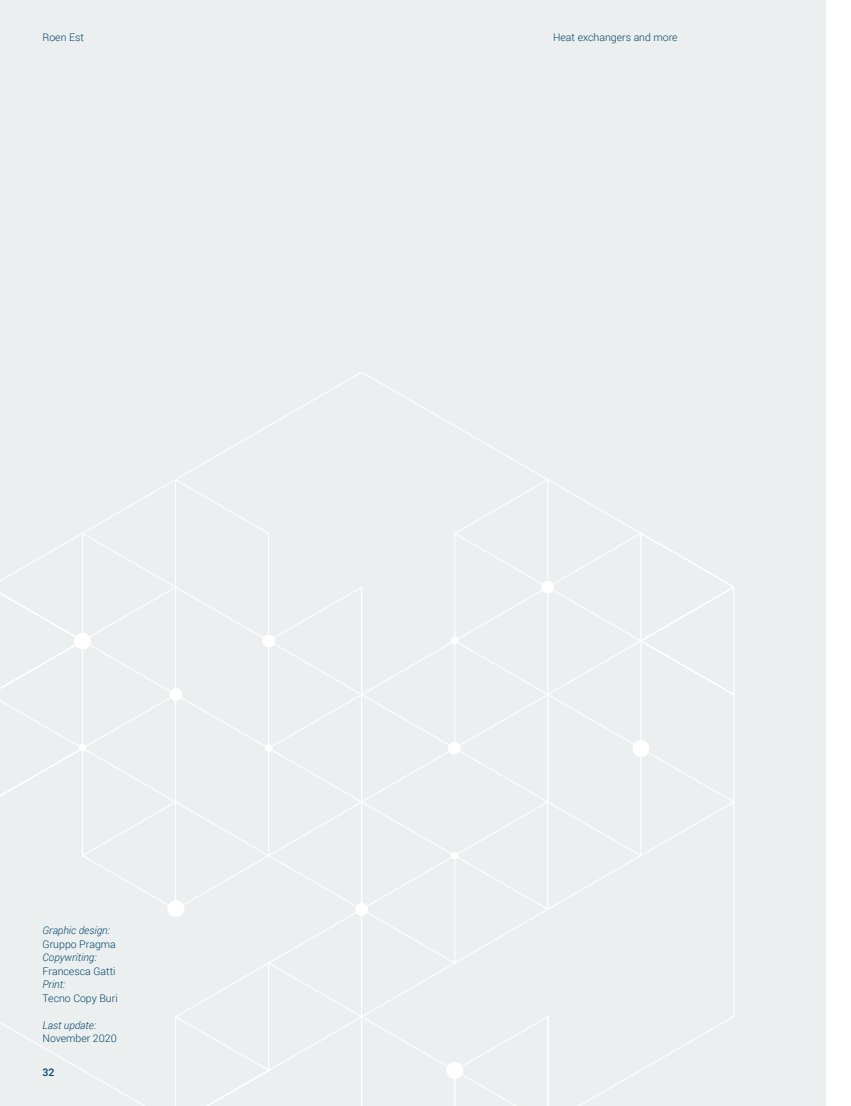
<style>
.page{position:relative;width:851px;height:1106px;background:#fff}
.page>*{position:absolute;margin:0;border:0;box-sizing:border-box;transform-origin:0 0}
.t1{font:300 10.5px "Roboto";color:#004268}
.t2{font:italic 300 10.5px "Roboto";color:#004268}
.t3{font:500 10.5px "Roboto";color:#004268}
</style>
<div class="page">
<div style="left:0;top:0;width:825px;height:1106px;background:#ebefef"></div>
<svg style="left:0;top:478px;width:734px;height:628px"></svg>
<div style="left:632px;top:740px;width:17px;height:17px;background:#fff;border-radius:50%"></div>
<div style="left:448px;top:742px;width:12px;height:12px;background:#fff;border-radius:50%"></div>
<div style="left:79px;top:743px;width:7px;height:8px;background:#fff;border-radius:50%"></div>
<div style="left:169px;top:688px;width:13px;height:13px;background:#fff;border-radius:50%"></div>
<div style="left:265px;top:744px;width:7px;height:8px;background:#fff;border-radius:50%"></div>
<div style="left:355px;top:903px;width:13px;height:12px;background:#fff;border-radius:50%"></div>
<div style="left:262px;top:634px;width:13px;height:13px;background:#fff;border-radius:50%"></div>
<div style="left:74px;top:632px;width:17px;height:17px;background:#fff;border-radius:50%"></div>
<div style="left:167px;top:900px;width:17px;height:17px;background:#fff;border-radius:50%"></div>
<div style="left:541px;top:581px;width:13px;height:12px;background:#fff;border-radius:50%"></div>
<div style="left:450px;top:851px;width:8px;height:8px;background:#fff;border-radius:50%"></div>
<div style="left:450px;top:636px;width:8px;height:8px;background:#fff;border-radius:50%"></div>
<div style="left:446px;top:1061px;width:17px;height:17px;background:#fff;border-radius:50%"></div>
<p class="t1" style="left:43px;top:30px;width:43px">Roen Est</p>
<p class="t1" style="left:553px;top:30px;width:126px">Heat exchangers and more</p>
<p class="t2" style="left:43px;top:923px;width:69px">Graphic design:</p>
<p class="t1" style="left:43px;top:936px;width:75px">Gruppo Pragma</p>
<p class="t2" style="left:43px;top:950px;width:55px">Copywriting:</p>
<p class="t1" style="left:43px;top:963px;width:75px">Francesca Gatti</p>
<p class="t2" style="left:43px;top:977px;width:24px">Print:</p>
<p class="t1" style="left:43px;top:990px;width:77px">Tecno Copy Buri</p>
<p class="t2" style="left:43px;top:1017px;width:55px">Last update:</p>
<p class="t1" style="left:43px;top:1031px;width:76px">November 2020</p>
<p class="t3" style="left:43px;top:1065px;width:13px">32</p>
</div>
